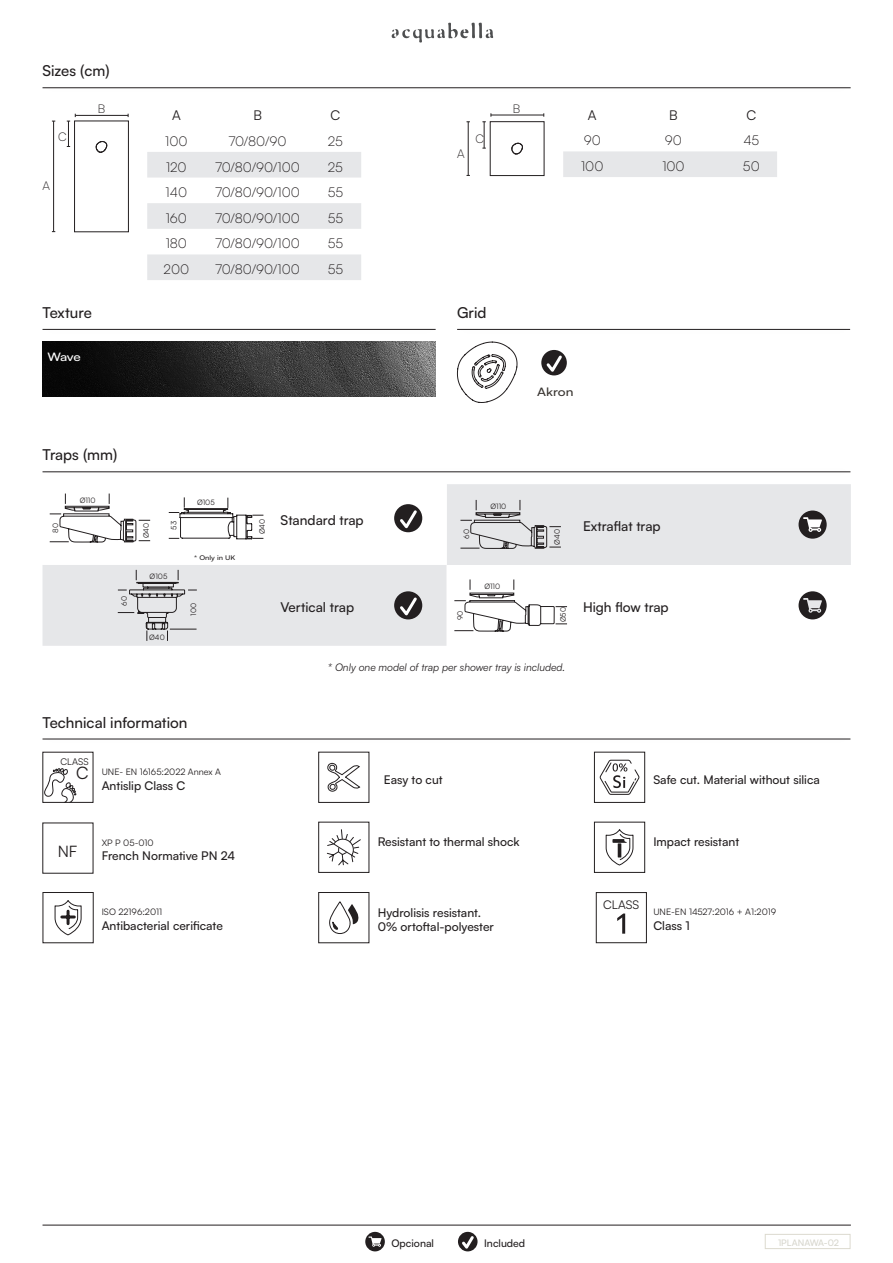
<style>
.page{position:relative;width:893px;height:1263px;background:#fff}
.page>*{position:absolute;margin:0;border:0;box-sizing:border-box;transform-origin:0 0}
.t1{font:17.1px "Satoshi";color:#231f20}
.t2{font:15.75px "Satoshi";color:#231f20}
.t3{font:500 15px "Satoshi";color:#231f20}
.t4{font:300 13.5px "Satoshi";color:#231f20}
.t5{font:500 13.5px "Satoshi";color:#231f20}
.t6{font:13.5px "Satoshi";color:#231f20}
.t7{font:500 12px "Satoshi";color:#231f20}
.t8{font:300 12px "Satoshi";color:#231f20}
.t9{font:12px "Satoshi";color:#231f20}
.t10{font:500 11.55px "Satoshi";color:#3a3632;scale:1.16 1}
.t11{font:500 11.55px "Satoshi";color:#fff;scale:1.16 1}
.t12{font:italic 10.5px "Satoshi";color:#231f20}
.t13{font:500 10.5px "Satoshi";color:#231f20}
.t14{font:9.3px "Satoshi";color:#231f20}
.t15{font:9px "Satoshi";color:#231f20}
.t16{font:500 9px "Satoshi";color:#d7d6cd}
.t17{font:7.5px "Satoshi";color:#231f20}
.t18{font:500 6.45px "Satoshi";color:#231f20;scale:1.16 1}
</style>
<div class="page">
<div style="left:765px;top:1234px;width:85px;height:15px;border:1px solid #dcdacf"></div>
<hr style="left:43px;top:88px;width:808px;height:1px;background:#231f20">
<svg style="left:392px;top:23px;width:101px;height:20px"></svg>
<hr style="left:43px;top:1225px;width:808px;height:1px;background:#231f20">
<svg style="left:365px;top:1232px;width:20px;height:19px"></svg>
<svg style="left:458px;top:1232px;width:20px;height:19px"></svg>
<svg style="left:457px;top:341px;width:61px;height:62px"></svg>
<hr style="left:457px;top:329px;width:393px;height:1px;background:#231f20">
<svg style="left:541px;top:350px;width:26px;height:25px"></svg>
<svg style="left:544px;top:353px;width:20px;height:23px"></svg>
<hr style="left:43px;top:472px;width:807px;height:1px;background:#231f20">
<hr style="left:43px;top:739px;width:807px;height:1px;background:#231f20">
<hr style="left:43px;top:329px;width:393px;height:1px;background:#231f20">
<img style="left:43px;top:342px;width:393px;height:55px">
<svg style="left:43px;top:484px;width:808px;height:162px"></svg>
<div style="left:43px;top:892px;width:51px;height:51px;border:1px solid #231f20"></div>
<svg style="left:54px;top:900px;width:28px;height:36px"></svg>
<svg style="left:327px;top:763px;width:33px;height:29px"></svg>
<div style="left:318px;top:752px;width:51px;height:51px;border:1px solid #231f20"></div>
<svg style="left:326px;top:829px;width:35px;height:37px"></svg>
<div style="left:318px;top:822px;width:51px;height:51px;border:1px solid #231f20"></div>
<div style="left:318px;top:892px;width:51px;height:51px;border:1px solid #231f20"></div>
<svg style="left:329px;top:901px;width:30px;height:33px"></svg>
<div style="left:594px;top:752px;width:51px;height:51px;border:1px solid #231f20"></div>
<svg style="left:599px;top:759px;width:41px;height:36px"></svg>
<div style="left:594px;top:822px;width:51px;height:51px;border:1px solid #231f20"></div>
<svg style="left:605px;top:829px;width:29px;height:37px"></svg>
<hr style="left:618px;top:843px;width:3px;height:14px;background:#231f20">
<svg style="left:43px;top:768px;width:34px;height:66px"></svg>
<div style="left:596px;top:892px;width:51px;height:51px;border:1px solid #231f20"></div>
<svg style="left:617px;top:913px;width:8px;height:21px"></svg>
<svg style="left:147px;top:152px;width:214px;height:128px"></svg>
<div style="left:563px;top:151px;width:214px;height:26px;background:#e6e7e9"></div>
<div style="left:74px;top:121px;width:55px;height:111px;border:1px solid #231f20"></div>
<svg style="left:96px;top:141px;width:11px;height:12px"></svg>
<hr style="left:75px;top:115px;width:53px;height:1px;background:#231f20">
<svg style="left:67px;top:114px;width:9px;height:33px"></svg>
<hr style="left:53px;top:121px;width:1px;height:111px;background:#231f20">
<hr style="left:491px;top:115px;width:53px;height:1px;background:#231f20">
<svg style="left:482px;top:113px;width:10px;height:36px"></svg>
<hr style="left:468px;top:122px;width:1px;height:53px;background:#231f20">
<div style="left:490px;top:121px;width:54px;height:55px;border:1px solid #231f20"></div>
<svg style="left:511px;top:143px;width:12px;height:12px"></svg>
<p class="t3" style="left:43px;top:61px;width:69px">Sizes (cm)</p>
<p class="t8" style="left:58px;top:129px;width:10px">C</p>
<p class="t8" style="left:43px;top:178px;width:9px">A</p>
<p class="t8" style="left:98px;top:101px;width:9px">B</p>
<p class="t3" style="left:43px;top:302px;width:51px">Texture</p>
<p class="t11" style="left:47px;top:349px;width:30px">Wave</p>
<p class="t6" style="left:172px;top:106px;width:10px">A</p>
<p class="t6" style="left:253px;top:106px;width:10px">B</p>
<p class="t6" style="left:331px;top:106px;width:11px">C</p>
<p class="t4" style="left:165px;top:132px;width:24px">100</p>
<p class="t4" style="left:229px;top:132px;width:59px">70/80/90</p>
<p class="t4" style="left:328px;top:132px;width:17px">25</p>
<p class="t4" style="left:166px;top:158px;width:22px">120</p>
<p class="t4" style="left:215px;top:158px;width:86px">70/80/90/100</p>
<p class="t4" style="left:328px;top:158px;width:17px">25</p>
<p class="t4" style="left:166px;top:184px;width:23px">140</p>
<p class="t4" style="left:215px;top:184px;width:86px">70/80/90/100</p>
<p class="t4" style="left:328px;top:184px;width:17px">55</p>
<p class="t4" style="left:166px;top:209px;width:23px">160</p>
<p class="t4" style="left:215px;top:209px;width:86px">70/80/90/100</p>
<p class="t4" style="left:328px;top:209px;width:17px">55</p>
<p class="t4" style="left:166px;top:235px;width:23px">180</p>
<p class="t4" style="left:215px;top:235px;width:86px">70/80/90/100</p>
<p class="t4" style="left:328px;top:235px;width:17px">55</p>
<p class="t4" style="left:164px;top:261px;width:27px">200</p>
<p class="t4" style="left:215px;top:261px;width:86px">70/80/90/100</p>
<p class="t4" style="left:328px;top:261px;width:17px">55</p>
<p class="t8" style="left:457px;top:146px;width:9px">A</p>
<p class="t8" style="left:475px;top:131px;width:10px">C</p>
<p class="t8" style="left:513px;top:101px;width:9px">B</p>
<p class="t6" style="left:588px;top:106px;width:10px">A</p>
<p class="t6" style="left:669px;top:106px;width:10px">B</p>
<p class="t6" style="left:746px;top:106px;width:11px">C</p>
<p class="t4" style="left:584px;top:132px;width:19px">90</p>
<p class="t4" style="left:665px;top:132px;width:19px">90</p>
<p class="t4" style="left:743px;top:132px;width:17px">45</p>
<p class="t4" style="left:581px;top:158px;width:24px">100</p>
<p class="t4" style="left:662px;top:158px;width:24px">100</p>
<p class="t4" style="left:743px;top:158px;width:18px">50</p>
<p class="t3" style="left:457px;top:302px;width:31px">Grid</p>
<p class="t10" style="left:537px;top:383px;width:33px">Akron</p>
<p class="t3" style="left:43px;top:445px;width:76px">Traps (mm)</p>
<p class="t17" style="left:80px;top:495px;width:17px">Ø110</p>
<p class="t17" style="left:197px;top:497px;width:19px">Ø105</p>
<p class="t17" style="left:490px;top:502px;width:17px">Ø110</p>
<p class="t17" style="left:51px;top:533px;width:11px;rotate:-90deg">80</p>
<p class="t17" style="left:141px;top:538px;width:17px;rotate:-90deg">Ø40</p>
<p class="t17" style="left:169px;top:530px;width:10px;rotate:-90deg">53</p>
<p class="t17" style="left:257px;top:534px;width:17px;rotate:-90deg">Ø40</p>
<p class="t5" style="left:281px;top:511px;width:85px">Standard trap</p>
<p class="t18" style="left:194px;top:553px;width:37px">* Only in UK</p>
<p class="t17" style="left:461px;top:539px;width:11px;rotate:-90deg">60</p>
<p class="t17" style="left:552px;top:545px;width:17px;rotate:-90deg">Ø40</p>
<p class="t5" style="left:583px;top:517px;width:79px">Extraflat trap</p>
<p class="t17" style="left:150px;top:571px;width:19px">Ø105</p>
<p class="t17" style="left:484px;top:581px;width:17px">Ø110</p>
<p class="t17" style="left:119px;top:606px;width:11px;rotate:-90deg">60</p>
<p class="t17" style="left:189px;top:616px;width:14px;rotate:-90deg">100</p>
<p class="t5" style="left:281px;top:598px;width:75px">Vertical trap</p>
<p class="t17" style="left:455px;top:620px;width:11px;rotate:-90deg">90</p>
<p class="t17" style="left:558px;top:622px;width:17px;rotate:-90deg">Ø50</p>
<p class="t5" style="left:583px;top:598px;width:87px">High flow trap</p>
<p class="t17" style="left:149px;top:632px;width:17px">Ø40</p>
<p class="t12" style="left:328px;top:660px;width:239px">* Only one model of trap per shower tray is included.</p>
<p class="t3" style="left:43px;top:712px;width:146px">Technical information</p>
<p class="t14" style="left:60px;top:755px;width:30px">CLASS</p>
<p class="t1" style="left:76px;top:761px;width:14px">C</p>
<p class="t15" style="left:102px;top:765px;width:121px">UNE- EN 16165:2022 Annex A</p>
<p class="t7" style="left:102px;top:777px;width:85px">Antislip Class C</p>
<p class="t15" style="left:102px;top:836px;width:54px">XP P 05-010</p>
<p class="t2" style="left:58px;top:841px;width:21px">NF</p>
<p class="t7" style="left:102px;top:848px;width:135px">French Normative PN 24</p>
<p class="t7" style="left:384px;top:771px;width:60px">Easy to cut</p>
<p class="t7" style="left:378px;top:834px;width:143px">Resistant to thermal shock</p>
<p class="t7" style="left:653px;top:771px;width:168px">Safe cut. Material without silica</p>
<p class="t7" style="left:653px;top:834px;width:87px">Impact resistant</p>
<p class="t9" style="left:603px;top:896px;width:38px">CLASS</p>
<p class="t7" style="left:378px;top:905px;width:105px">Hydrolisis resistant.</p>
<p class="t7" style="left:378px;top:918px;width:118px">0% ortoftal-polyester</p>
<p class="t15" style="left:102px;top:906px;width:62px">ISO 22196:2011</p>
<p class="t15" style="left:653px;top:906px;width:124px">UNE-EN 14527:2016 + A1:2019</p>
<p class="t7" style="left:102px;top:917px;width:123px">Antibacterial cerificate</p>
<p class="t7" style="left:653px;top:917px;width:38px">Class 1</p>
<p class="t13" style="left:391px;top:1236px;width:44px">Opcional</p>
<p class="t13" style="left:484px;top:1236px;width:43px">Included</p>
<p class="t16" style="left:778px;top:1237px;width:63px">1PLANAWA-02</p>
</div>
